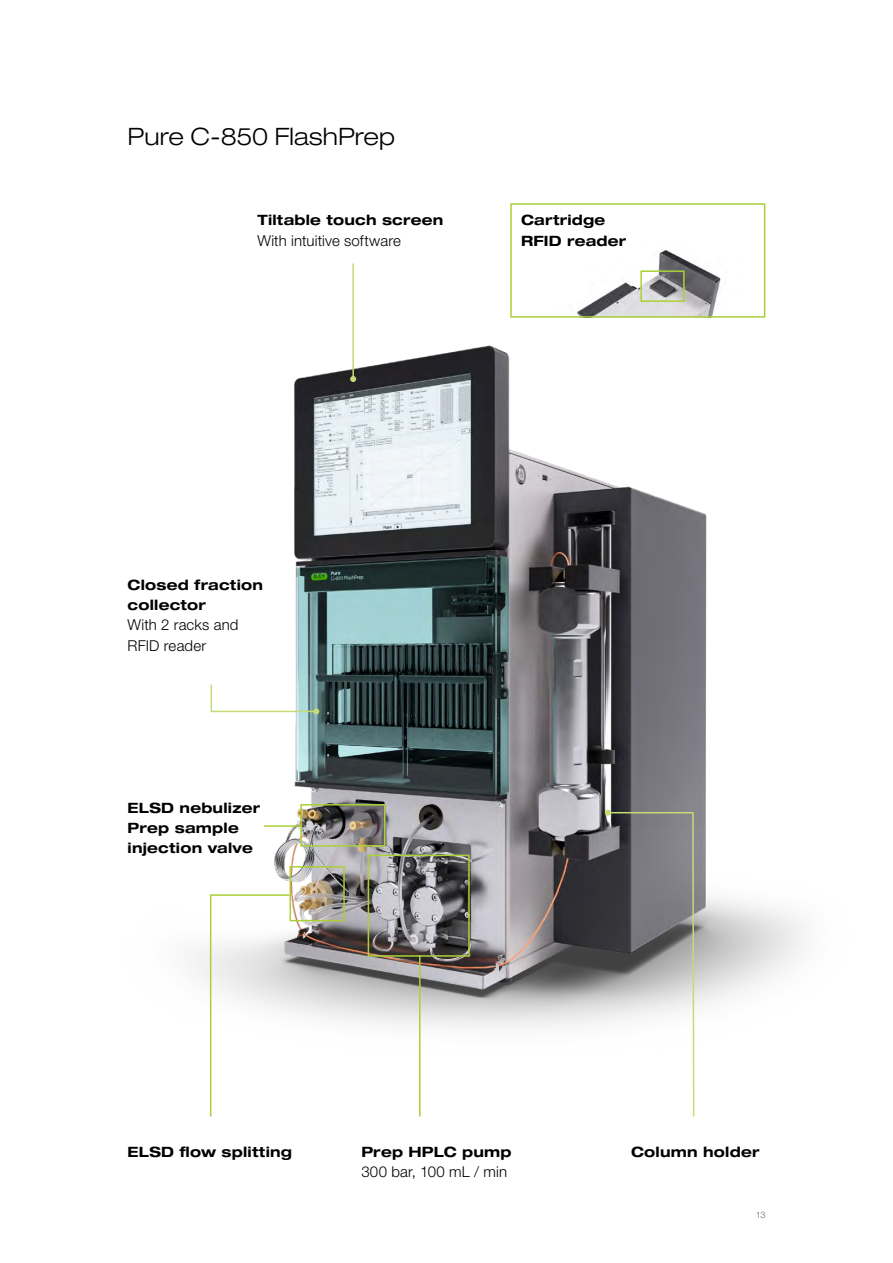
<style>
.page{position:relative;width:893px;height:1263px;background:#fff}
.page>*{position:absolute;margin:0;border:0;box-sizing:border-box;transform-origin:0 0}
.H2_Subtitle_en{font:300 expanded 24px "Helvetica Neue LT Std";letter-spacing:.005em;color:#000}
.Content_left_en{font:300 15px/20.2px "Helvetica Neue LT Std";letter-spacing:.01em;color:#000}
.H3_Title_en{font:700 expanded 14.25px/20.2px "Helvetica Neue LT Std";letter-spacing:.015em;color:#000}
.t1{font:300 9px "Helvetica Neue LT Std";color:#706f6f}
</style>
<div class="page">
<img style="left:191px;top:274px;width:614px;height:753px">
<svg style="left:605px;top:810px;width:90px;height:307px"></svg>
<hr style="left:352px;top:263px;width:2px;height:116px;background:#c3dc75">
<svg style="left:350px;top:376px;width:6px;height:6px"></svg>
<svg style="left:210px;top:683px;width:109px;height:31px"></svg>
<img style="left:540px;top:250px;width:214px;height:65px">
<div style="left:510px;top:203px;width:255px;height:115px;border:2px solid #abd037"></div>
<div style="left:640px;top:270px;width:45px;height:32px;border:2px solid #abd037"></div>
<div style="left:289px;top:866px;width:56px;height:55px;border:2px solid #abd037"></div>
<svg style="left:209px;top:893px;width:82px;height:224px"></svg>
<div style="left:368px;top:855px;width:102px;height:102px;border:2px solid #abd037"></div>
<hr style="left:419px;top:955px;width:2px;height:161px;background:#abd037">
<hr style="left:264px;top:825px;width:37px;height:2px;background:#abd037">
<div style="left:300px;top:804px;width:85px;height:42px;border:2px solid #abd037"></div>
<p class="H2_Subtitle_en" style="left:128px;top:122px;width:269px">Pure C-850 FlashPrep</p>
<p class="H3_Title_en" style="left:257px;top:210px;width:187px">Tiltable touch screen</p>
<p class="Content_left_en" style="left:257px;top:230px;width:145px">With intuitive software</p>
<p class="H3_Title_en" style="left:521px;top:210px;width:107px">Cartridge<br>RFID reader</p>
<p class="H3_Title_en" style="left:128px;top:574px;width:137px">Closed fraction collector</p>
<p class="Content_left_en" style="left:128px;top:615px;width:112px">With 2 racks and<br>RFID reader</p>
<p class="H3_Title_en" style="left:128px;top:797px;width:134px">ELSD nebulizer<br>Prep sample injection valve</p>
<p class="H3_Title_en" style="left:128px;top:1141px;width:166px">ELSD flow splitting</p>
<p class="H3_Title_en" style="left:361px;top:1141px;width:152px">Prep HPLC pump</p>
<p class="H3_Title_en" style="left:631px;top:1141px;width:130px">Column holder</p>
<p class="Content_left_en" style="left:361px;top:1161px;width:147px">300 bar, 100 mL / min</p>
<p class="t1" style="left:756px;top:1209px;width:11px">13</p>
</div>
